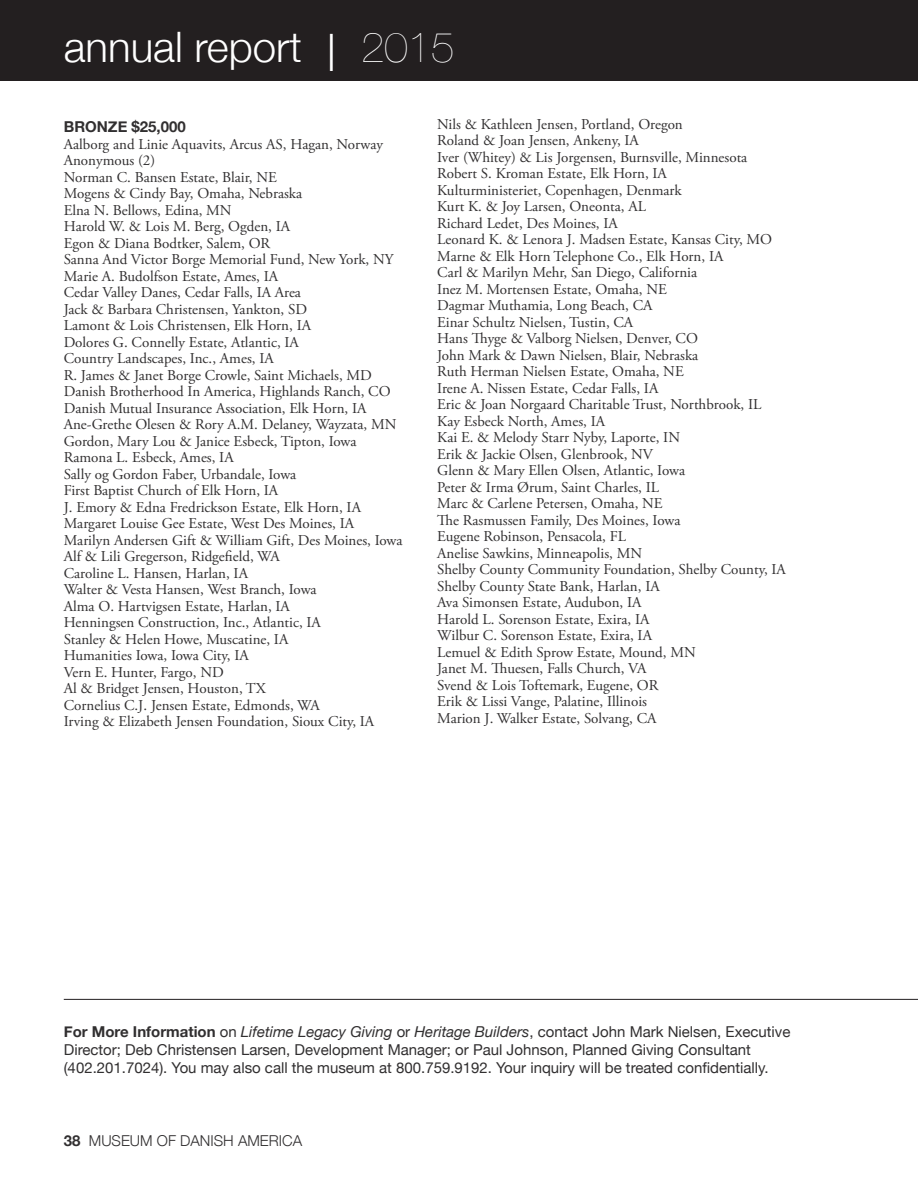
<style>
.page{position:relative;width:918px;height:1188px;background:#fff}
.page>*{position:absolute;margin:0;border:0;box-sizing:border-box;transform-origin:0 0}
.t1{font:300 42px "Helvetica Neue";color:#fff}
.t2{font:15px/16.5px "Adobe Garamond Pro";color:#312f30}
.t3{font:15px/18px "Helvetica Neue";color:#312f30}
.t4{font:300 15px "Helvetica Neue";color:#312f30}
.t5{font:700 15px "Helvetica Neue";color:#312f30}
.s1{font-weight:400;font-size:36px}
.s2{font-weight:200}
.s3{font-weight:700}
.s4{font-style:italic}
</style>
<div class="page">
<hr style="left:64px;top:999px;width:854px;height:1px;background:#231f20">
<div style="left:0;top:0;width:918px;height:81px;background:#231f20"></div>
<h1 class="t1" style="left:64px;top:13px;width:392px">ANNUAL REPORT <span class="s1">│</span> <span class="s2">2015</span></h1>
<p class="t5" style="left:64px;top:115px;width:22px">BRONZE</p>
<p class="t5" style="left:132px;top:115px;width:56px">$25,000</p>
<p class="t2" style="left:64px;top:136px;width:340px">Aalborg and Linie Aquavits, Arcus AS, Hagan, Norway Anonymous (2)<br>Norman C. Bansen Estate, Blair, NE<br>Mogens &amp; Cindy Bay, Omaha, Nebraska<br>Elna N. Bellows, Edina, MN<br>Harold W. &amp; Lois M. Berg, Ogden, IA<br>Egon &amp; Diana Bodtker, Salem, OR<br>Sanna And Victor Borge Memorial Fund, New York, NY Marie A. Budolfson Estate, Ames, IA<br>Cedar Valley Danes, Cedar Falls, IA Area<br>Jack &amp; Barbara Christensen, Yankton, SD<br>Lamont &amp; Lois Christensen, Elk Horn, IA<br>Dolores G. Connelly Estate, Atlantic, IA<br>Country Landscapes, Inc., Ames, IA<br>R. James &amp; Janet Borge Crowle, Saint Michaels, MD Danish Brotherhood In America, Highlands Ranch, CO Danish Mutual Insurance Association, Elk Horn, IA Ane-Grethe Olesen &amp; Rory A.M. Delaney, Wayzata, MN Gordon, Mary Lou &amp; Janice Esbeck, Tipton, Iowa Ramona L. Esbeck, Ames, IA<br>Sally og Gordon Faber, Urbandale, Iowa<br>First Baptist Church of Elk Horn, IA<br>J. Emory &amp; Edna Fredrickson Estate, Elk Horn, IA Margaret Louise Gee Estate, West Des Moines, IA Marilyn Andersen Gift &amp; William Gift, Des Moines, Iowa Alf &amp; Lili Gregerson, Ridgefield, WA<br>Caroline L. Hansen, Harlan, IA<br>Walter &amp; Vesta Hansen, West Branch, Iowa<br>Alma O. Hartvigsen Estate, Harlan, IA<br>Henningsen Construction, Inc., Atlantic, IA<br>Stanley &amp; Helen Howe, Muscatine, IA<br>Humanities Iowa, Iowa City, IA<br>Vern E. Hunter, Fargo, ND<br>Al &amp; Bridget Jensen, Houston, TX<br>Cornelius C.J. Jensen Estate, Edmonds, WA<br>Irving &amp; Elizabeth Jensen Foundation, Sioux City, IA</p>
<p class="t2" style="left:437px;top:116px;width:350px">Nils &amp; Kathleen Jensen, Portland, Oregon<br>Roland &amp; Joan Jensen, Ankeny, IA<br>Iver (Whitey) &amp; Lis Jorgensen, Burnsville, Minnesota Robert S. Kroman Estate, Elk Horn, IA<br>Kulturministeriet, Copenhagen, Denmark<br>Kurt K. &amp; Joy Larsen, Oneonta, AL<br>Richard Ledet, Des Moines, IA<br>Leonard K. &amp; Lenora J. Madsen Estate, Kansas City, MO Marne &amp; Elk Horn Telephone Co., Elk Horn, IA<br>Carl &amp; Marilyn Mehr, San Diego, California<br>Inez M. Mortensen Estate, Omaha, NE<br>Dagmar Muthamia, Long Beach, CA<br>Einar Schultz Nielsen, Tustin, CA<br>Hans Thyge &amp; Valborg Nielsen, Denver, CO<br>John Mark &amp; Dawn Nielsen, Blair, Nebraska<br>Ruth Herman Nielsen Estate, Omaha, NE<br>Irene A. Nissen Estate, Cedar Falls, IA<br>Eric &amp; Joan Norgaard Charitable Trust, Northbrook, IL Kay Esbeck North, Ames, IA<br>Kai E. &amp; Melody Starr Nyby, Laporte, IN<br>Erik &amp; Jackie Olsen, Glenbrook, NV<br>Glenn &amp; Mary Ellen Olsen, Atlantic, Iowa<br>Peter &amp; Irma Ørum, Saint Charles, IL<br>Marc &amp; Carlene Petersen, Omaha, NE<br>The Rasmussen Family, Des Moines, Iowa<br>Eugene Robinson, Pensacola, FL<br>Anelise Sawkins, Minneapolis, MN<br>Shelby County Community Foundation, Shelby County, IA Shelby County State Bank, Harlan, IA<br>Ava Simonsen Estate, Audubon, IA<br>Harold L. Sorenson Estate, Exira, IA<br>Wilbur C. Sorenson Estate, Exira, IA<br>Lemuel &amp; Edith Sprow Estate, Mound, MN<br>Janet M. Thuesen, Falls Church, VA<br>Svend &amp; Lois Toftemark, Eugene, OR<br>Erik &amp; Lissi Vange, Palatine, Illinois<br>Marion J. Walker Estate, Solvang, CA</p>
<p class="t3" style="left:64px;top:1024px;width:728px"><span class="s3">For More Information</span> on <span class="s4">Lifetime Legacy Giving</span> or <span class="s4">Heritage Builders</span>, contact John M ark Nielsen, Executive<br>Director; Deb Christensen Larsen, Development Manager; or Paul Johnson, Planned Giving Consultant (402.201.7024). You may also call the museum at 800.759.9192. Your inquiry will be treated confidentially.</p>
<p class="t5" style="left:64px;top:1129px;width:18px">38</p>
<p class="t4" style="left:89px;top:1128px;width:213px">MUSEUM OF DANISH AMERICA</p>
</div>
